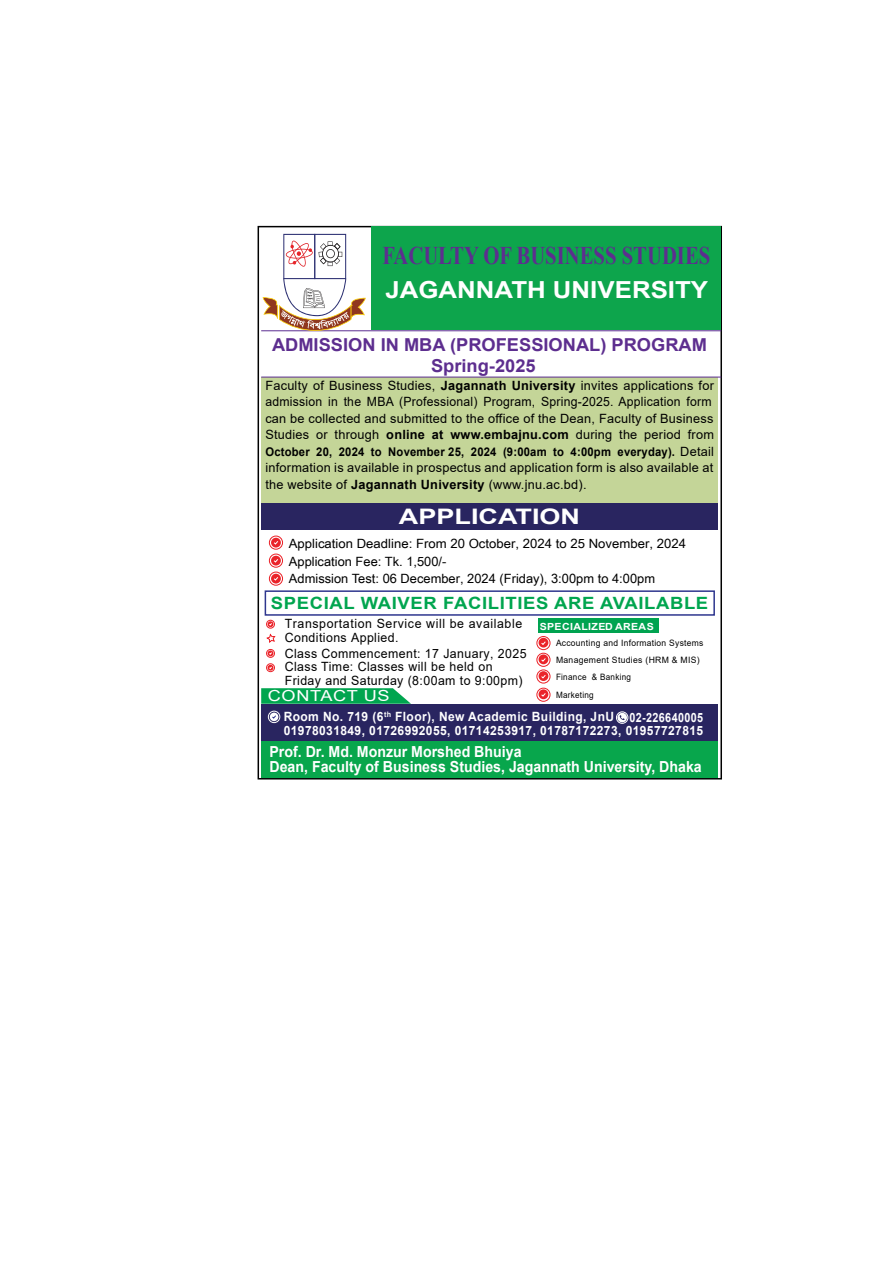
<style>
.page{position:relative;width:893px;height:1263px;background:#fff}
.page>*{position:absolute;margin:0;border:0;box-sizing:border-box;transform-origin:0 0}
.t1{font:700 25.5px "Times New Roman";color:#5d2e8f;scale:.81 1}
.t2{font:700 23.55px "Arial";color:#fff;scale:1.1 1}
.t3{font:700 21.3px "Arial";color:#fff;scale:1.26 1}
.t4{font:700 17.85px/21.5px "Arial";color:#5d2e8f}
.t5{font:700 16.95px "Arial";letter-spacing:.035em;color:#00a54f;scale:1.09 1}
.t6{font:700 15.15px/15px "Arial";color:#fff;scale:.93 1}
.t7{font:15.15px "Arial";letter-spacing:.035em;color:#fff;scale:1.19 1}
.t8{font:12.75px/16.5px "Arial";letter-spacing:.02em;color:#000}
.t9{font:12.75px/17.9px "Arial Narrow";color:#000;scale:1.26 1}
.t10{font:700 12.75px "Arial";letter-spacing:.035em;color:#fff;scale:.94 1}
.t11{font:12.75px/13.5px "Arial";letter-spacing:.05em;color:#000}
.t12{font:700 12.75px "Arial";letter-spacing:.035em;color:#fff;scale:.85 1}
.t13{font:700 12px "Arial";letter-spacing:.02em;color:#000;scale:.94 1}
.t14{font:700 9.75px "Arial";letter-spacing:.035em;color:#fff;scale:1.08 1}
.t15{font:8.85px/17px "Arial";letter-spacing:.035em;color:#000}
.t16{font:8.85px "Arial";letter-spacing:.035em;color:#000;scale:.92 1}
.t17{font:700 7.65px "Arial";color:#fff;scale:.94 1}
.s1{font-weight:700}
.s2{font-weight:400;font-size:12.75px}
</style>
<div class="page">
<div style="left:371px;top:227px;width:350px;height:103px;background:#0da54c"></div>
<div style="left:261px;top:377px;width:457px;height:126px;background:#c4d598"></div>
<div style="left:261px;top:503px;width:457px;height:27px;background:#292560"></div>
<div style="left:261px;top:704px;width:457px;height:42px;background:#292560"></div>
<div style="left:261px;top:741px;width:457px;height:37px;background:#08a64c"></div>
<div style="left:265px;top:590px;width:450px;height:26px;border:2px solid #2e368e"></div>
<div style="left:538px;top:618px;width:121px;height:15px;background:#00a350"></div>
<div style="left:269px;top:536px;width:14px;height:14px;border:1px solid #eb2027;border-radius:50%"></div>
<svg style="left:271px;top:538px;width:10px;height:9px"></svg>
<svg style="left:273px;top:540px;width:6px;height:5px"></svg>
<div style="left:269px;top:554px;width:14px;height:14px;border:1px solid #eb2027;border-radius:50%"></div>
<svg style="left:271px;top:556px;width:10px;height:9px"></svg>
<svg style="left:273px;top:558px;width:6px;height:5px"></svg>
<div style="left:269px;top:572px;width:14px;height:14px;border:1px solid #eb2027;border-radius:50%"></div>
<svg style="left:271px;top:574px;width:10px;height:9px"></svg>
<svg style="left:273px;top:576px;width:6px;height:5px"></svg>
<div style="left:536px;top:636px;width:14px;height:14px;border:1px solid #eb2027;border-radius:50%"></div>
<svg style="left:538px;top:638px;width:10px;height:10px"></svg>
<svg style="left:540px;top:641px;width:6px;height:4px"></svg>
<div style="left:536px;top:653px;width:14px;height:14px;border:1px solid #eb2027;border-radius:50%"></div>
<svg style="left:538px;top:654px;width:10px;height:10px"></svg>
<svg style="left:540px;top:657px;width:6px;height:5px"></svg>
<div style="left:536px;top:669px;width:14px;height:14px;border:1px solid #eb2027;border-radius:50%"></div>
<svg style="left:538px;top:671px;width:10px;height:10px"></svg>
<svg style="left:540px;top:674px;width:6px;height:5px"></svg>
<div style="left:536px;top:688px;width:14px;height:14px;border:1px solid #eb2027;border-radius:50%"></div>
<svg style="left:538px;top:689px;width:10px;height:10px"></svg>
<svg style="left:540px;top:692px;width:6px;height:5px"></svg>
<div style="left:268px;top:711px;width:12px;height:12px;border:1px solid #fff;border-radius:50%"></div>
<svg style="left:270px;top:713px;width:8px;height:8px"></svg>
<div style="left:616px;top:711px;width:12px;height:13px;border:1px solid #fff;border-radius:50%"></div>
<svg style="left:617px;top:713px;width:10px;height:10px"></svg>
<svg style="left:261px;top:688px;width:150px;height:16px;background:#16ac5e"></svg>
<hr style="left:261px;top:330px;width:460px;height:1px;background:#5c2d91">
<hr style="left:261px;top:377px;width:460px;height:1px;background:#5c2d91">
<svg style="left:263px;top:234px;width:103px;height:98px"></svg>
<div style="left:266px;top:620px;width:9px;height:8px;border:1px solid #eb2027;border-radius:50%"></div>
<div style="left:266px;top:649px;width:9px;height:9px;border:1px solid #eb2027;border-radius:50%"></div>
<svg style="left:268px;top:650px;width:5px;height:6px"></svg>
<div style="left:266px;top:663px;width:9px;height:9px;border:1px solid #eb2027;border-radius:50%"></div>
<svg style="left:268px;top:665px;width:5px;height:6px"></svg>
<svg style="left:266px;top:621px;width:10px;height:22px"></svg>
<h1 class="t1" style="left:382px;top:237px;width:406px">FACULTY OF BUSINESS STUDIES</h1>
<h2 class="t2" style="left:385px;top:273px;width:295px">JAGANNATH UNIVERSITY</h2>
<h3 class="t4" style="left:431px;top:334px;width:277px;text-indent:-159px">ADMISSION IN MBA (PROFESSIONAL) PROGRAM<br>Spring-2025</h3>
<p class="t8" style="left:265px;top:377px;width:450px">Faculty of Business Studies, <span class="s1">Jagannath University</span> invites applications for admission in the MBA (Professional) Program, Spring-2025. Application form can be collected and submitted to the office of the Dean, Faculty of Business Studies or through <span class="s1">online at www.embajnu.com</span> during the period from</p>
<p class="t13" style="left:265px;top:443px;width:479px">October 20, 2024 to November 25, 2024 (9:00am to 4:00pm everyday). <span class="s2">Detail</span></p>
<p class="t8" style="left:265px;top:460px;width:450px">information is available in prospectus and application form is also available at the website of <span class="s1">Jagannath University</span> (www.jnu.ac.bd).</p>
<h3 class="t3" style="left:399px;top:501px;width:145px">APPLICATION</h3>
<p class="t9" style="left:289px;top:534px;width:317px">Application Deadline: From 20 October, 2024 to 25 November, 2024<br>Application Fee: Tk. 1,500/-<br>Admission Test: 06 December, 2024 (Friday), 3:00pm to 4:00pm</p>
<h3 class="t5" style="left:271px;top:591px;width:403px">SPECIAL WAIVER FACILITIES ARE AVAILABLE</h3>
<p class="t8" style="left:285px;top:645px;width:243px">Class Commencement: 17 January, 2025</p>
<p class="t11" style="left:285px;top:617px;width:239px">Transportation Service will be available<br>Conditions Applied.</p>
<p class="t8" style="left:285px;top:660px;width:239px;line-height:13.5px">Class Time: Classes will be held on<br>Friday and Saturday (8:00am to 9:00pm)</p>
<p class="t14" style="left:540px;top:619px;width:107px">SPECIALIZED AREAS</p>
<p class="t15" style="left:556px;top:635px;width:149px">Accounting and Information Systems<br>Management Studies (HRM &amp; MIS)<br>Finance &amp; Banking</p>
<p class="t16" style="left:556px;top:689px;width:43px">Marketing</p>
<p class="t7" style="left:268px;top:685px;width:104px">CONTACT US</p>
<p class="t10" style="left:284px;top:707px;width:353px">Room No. 719 (6 Floor), New Academic Building, JnU</p>
<p class="t17" style="left:384px;top:709px;width:9px">th</p>
<p class="t12" style="left:629px;top:709px;width:88px">02-226640005</p>
<p class="t10" style="left:284px;top:722px;width:448px">01978031849, 01726992055, 01714253917, 01787172273, 01957727815</p>
<p class="t6" style="left:269px;top:744px;width:466px">Prof. Dr. Md. Monzur Morshed Bhuiya<br>Dean, Faculty of Business Studies, Jagannath University, Dhaka</p>
</div>
